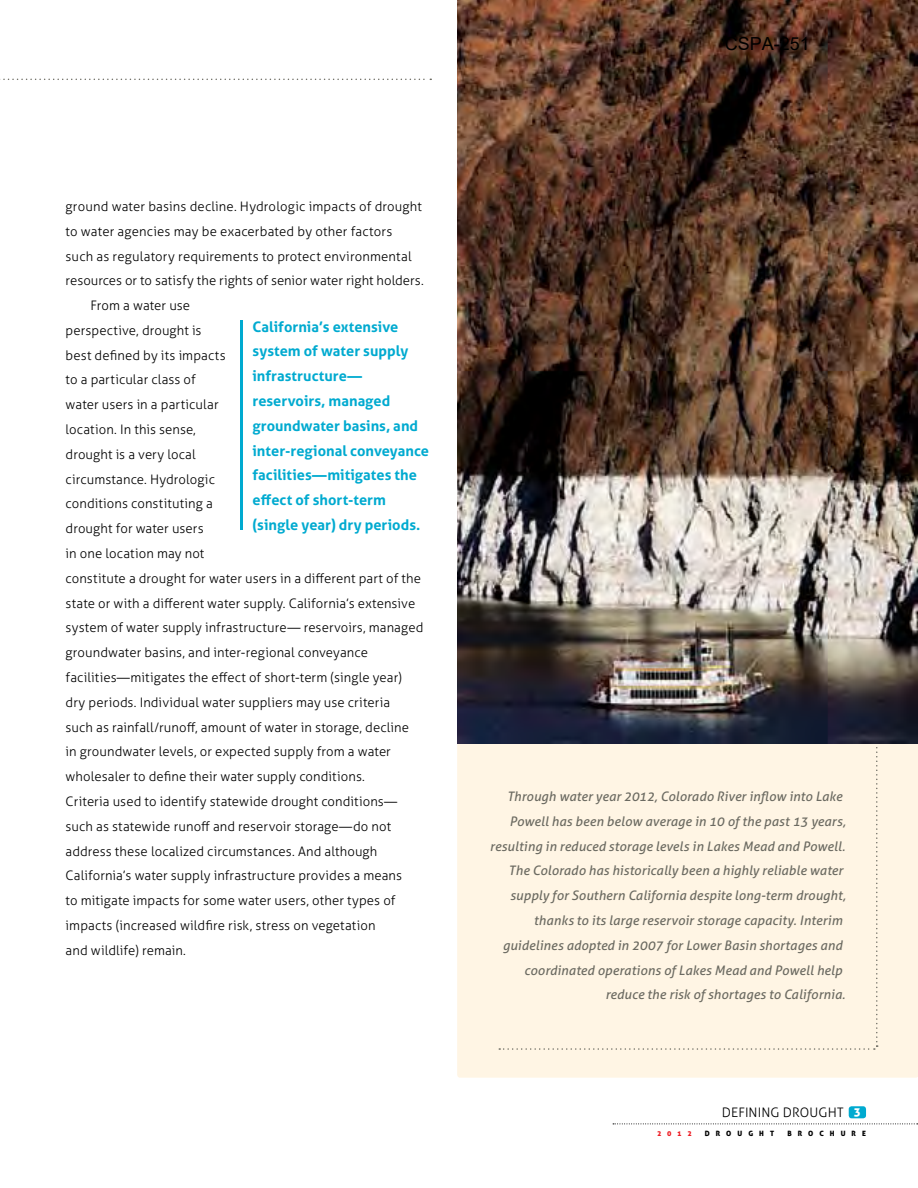
<style>
.page{position:relative;width:918px;height:1188px;background:#fff}
.page>*{position:absolute;margin:0;border:0;box-sizing:border-box;transform-origin:0 0}
.t1{font:18px "Arial";color:#000}
.t2{font:700 14.55px/24.8px "Aller";color:#00aad0}
.t3{font:300 13.05px "Aller";letter-spacing:.005em;color:#000}
.t4{font:italic 13.05px/24.8px "Aller";letter-spacing:.01em;color:#6b6a61;text-align:right}
.t5{font:11.7px "Aller Display";color:#fff}
.t6{font:7.35px "Aller Display";letter-spacing:.83em;color:#000}
.t7{font:7.35px "Aller Display";color:#ed1d24}
</style>
<div class="page">
<div style="left:457px;top:729px;width:461px;height:349px;background:#fff5e4;border-radius:3px"></div>
<svg style="left:499px;top:747px;width:379px;height:303px"></svg>
<img style="left:457px;top:0;width:461px;height:744px">
<hr style="left:240px;top:321px;width:3px;height:209px;background:#00aad0">
<svg style="left:0;top:79px;width:431px;height:1px"></svg>
<div style="left:849px;top:1106px;width:17px;height:12px;background:#00aad0;border-radius:3px"></div>
<svg style="left:613px;top:1124px;width:305px;height:1px"></svg>
<p class="t3" style="left:66px;top:198px;width:358px">ground water basins decline. Hydrologic impacts of drought</p>
<p class="t3" style="left:66px;top:223px;width:328px">to water agencies may be exacerbated by other factors</p>
<p class="t3" style="left:66px;top:248px;width:348px">such as regulatory requirements to protect environmental</p>
<p class="t3" style="left:66px;top:273px;width:360px">resources or to satisfy the rights of senior water right holders.</p>
<p class="t3" style="left:90px;top:298px;width:101px">from a water use</p>
<p class="t3" style="left:66px;top:322px;width:137px">perspective, drought is</p>
<p class="t3" style="left:66px;top:347px;width:162px">best defined by its impacts</p>
<p class="t3" style="left:66px;top:372px;width:132px">to a particular class of</p>
<p class="t3" style="left:66px;top:397px;width:154px">water users in a particular</p>
<p class="t3" style="left:66px;top:422px;width:132px">location. In this sense,</p>
<p class="t3" style="left:66px;top:446px;width:132px">drought is a very local</p>
<p class="t3" style="left:66px;top:471px;width:151px">circumstance. Hydrologic</p>
<p class="t3" style="left:66px;top:496px;width:149px">conditions constituting a</p>
<p class="t3" style="left:66px;top:521px;width:140px">drought for water users</p>
<p class="t3" style="left:66px;top:546px;width:140px">in one location may not</p>
<p class="t3" style="left:66px;top:570px;width:357px">constitute a drought for water users in a different part of the</p>
<p class="t3" style="left:66px;top:595px;width:351px">state or with a different water supply. California’s extensive</p>
<p class="t3" style="left:66px;top:620px;width:359px">system of water supply infrastructure— reservoirs, managed</p>
<p class="t3" style="left:66px;top:645px;width:304px">groundwater basins, and inter-regional conveyance</p>
<p class="t3" style="left:66px;top:670px;width:338px">facilities—mitigates the effect of short-term (single year)</p>
<p class="t3" style="left:66px;top:694px;width:326px">dry periods. Individual water suppliers may use criteria</p>
<p class="t3" style="left:66px;top:719px;width:345px">such as rainfall/runoff, amount of water in storage, decline</p>
<p class="t3" style="left:66px;top:744px;width:327px">in groundwater levels, or expected supply from a water</p>
<p class="t3" style="left:66px;top:769px;width:301px">wholesaler to define their water supply conditions.</p>
<p class="t3" style="left:66px;top:793px;width:333px">Criteria used to identify statewide drought conditions—</p>
<p class="t3" style="left:66px;top:818px;width:327px">such as statewide runoff and reservoir storage—do not</p>
<p class="t3" style="left:66px;top:843px;width:313px">address these localized circumstances. And although</p>
<p class="t3" style="left:66px;top:868px;width:338px">California’s water supply infrastructure provides a means</p>
<p class="t3" style="left:66px;top:893px;width:331px">to mitigate impacts for some water users, other types of</p>
<p class="t3" style="left:66px;top:917px;width:311px">impacts (increased wildfire risk, stress on vegetation</p>
<p class="t3" style="left:66px;top:942px;width:122px">and wildlife) remain.</p>
<p class="t2" style="left:253px;top:314px;width:178px">California’s extensive system of water supply infrastructure— reservoirs, managed groundwater basins, and inter-regional conveyance facilities—mitigates the effect of short-term (single year) dry periods.</p>
<h1 class="t1" style="left:725px;top:31px;width:87px">CSPA-251</h1>
<p class="t4" style="left:490px;top:784px;width:357px">Through water year 2012, Colorado River inflow into Lake Powell has been below average in 10 of the past 13 years, resulting in reduced storage levels in Lakes Mead and Powell.<br>The Colorado has historically been a highly reliable water supply for Southern California despite long-term drought, thanks to its large reservoir storage capacity. Interim guidelines adopted in 2007 for Lower Basin shortages and coordinated operations of Lakes Mead and Powell help reduce the risk of shortages to California.</p>
<p class="t3" style="left:722px;top:1105px;width:123px">Defining Drought</p>
<p class="t5" style="left:854px;top:1104px;width:8px">3</p>
<p class="t7" style="left:657px;top:1129px;width:36px">2012</p>
<p class="t6" style="left:705px;top:1129px;width:71px">DROUGHT</p>
<p class="t6" style="left:787px;top:1129px;width:80px">BROCHURE</p>
</div>
